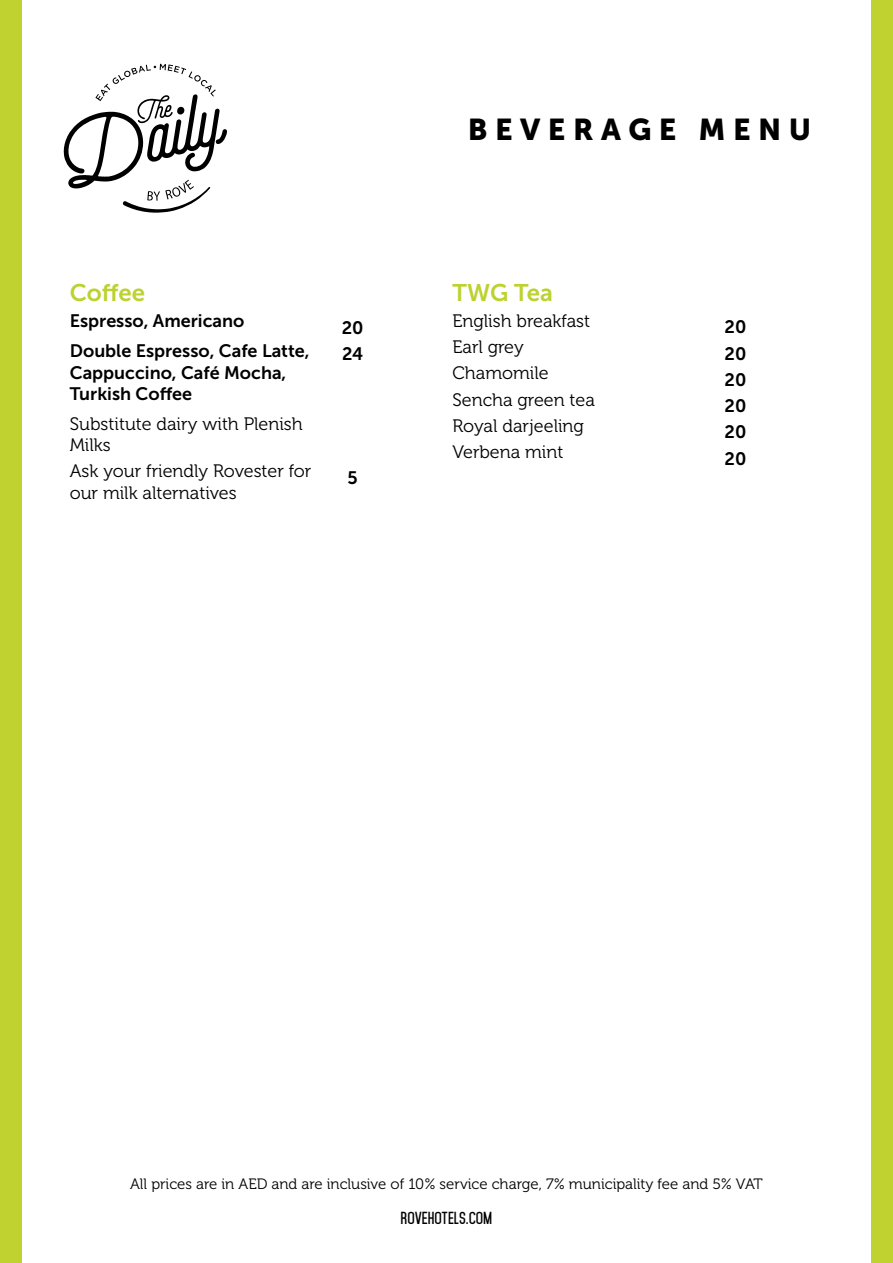
<style>
.page{position:relative;width:893px;height:1263px;background:#fff}
.page>*{position:absolute;margin:0;border:0;box-sizing:border-box;transform-origin:0 0}
.t1{font:30px "Museo Sans 900";letter-spacing:.25em;color:#000}
.t2{font:24px "Museo Sans 700";color:#bdd22f}
.t3{font:18px/21.6px "Museo 300";color:#000}
.t4{font:18px/21.6px "Museo Sans 700";color:#000}
.t5{font:15px "Museo 300";color:#000}
.t6{font:700 15px "Mohave";color:#000}
</style>
<div class="page">
<div style="left:0;top:0;width:21px;height:1263px;background:#bfd230"></div>
<div style="left:872px;top:0;width:21px;height:1263px;background:#bfd230"></div>
<svg style="left:64px;top:64px;width:163px;height:149px"></svg>
<h2 class="t2" style="left:70px;top:280px;width:77px">Coffee</h2>
<p class="t4" style="left:70px;top:310px;width:176px">Espresso, Americano</p>
<p class="t4" style="left:342px;top:317px;width:23px">20</p>
<p class="t4" style="left:70px;top:340px;width:241px">Double Espresso, Cafe Latte,<br>Cappuccino, Café Mocha,<br>Turkish Coffee</p>
<p class="t4" style="left:342px;top:343px;width:23px">24</p>
<p class="t3" style="left:70px;top:413px;width:234px">Substitute dairy with Plenish<br>Milks</p>
<p class="t3" style="left:70px;top:460px;width:243px">Ask your friendly Rovester for our milk alternatives</p>
<p class="t4" style="left:348px;top:467px;width:12px">5</p>
<h1 class="t1" style="left:468px;top:112px;width:345px">BEVERAGE MENU</h1>
<h2 class="t2" style="left:452px;top:279px;width:102px">TWG Tea</h2>
<p class="t3" style="left:452px;top:310px;width:139px">English breakfast</p>
<p class="t4" style="left:724px;top:316px;width:23px">20</p>
<p class="t3" style="left:452px;top:337px;width:73px">Earl grey</p>
<p class="t4" style="left:724px;top:343px;width:23px">20</p>
<p class="t3" style="left:452px;top:363px;width:98px">Chamomile</p>
<p class="t4" style="left:724px;top:369px;width:23px">20</p>
<p class="t3" style="left:452px;top:389px;width:144px">Sencha green tea</p>
<p class="t4" style="left:724px;top:395px;width:23px">20</p>
<p class="t3" style="left:452px;top:415px;width:133px">Royal darjeeling</p>
<p class="t4" style="left:724px;top:421px;width:23px">20</p>
<p class="t3" style="left:452px;top:442px;width:112px">Verbena mint</p>
<p class="t4" style="left:724px;top:447px;width:23px">20</p>
<p class="t5" style="left:130px;top:1175px;width:634px">All prices are in AED and are inclusive of 10% service charge, 7% municipality fee and 5% VAT</p>
<p class="t6" style="left:401px;top:1209px;width:93px">ROVEHOTELS.COM</p>
</div>
